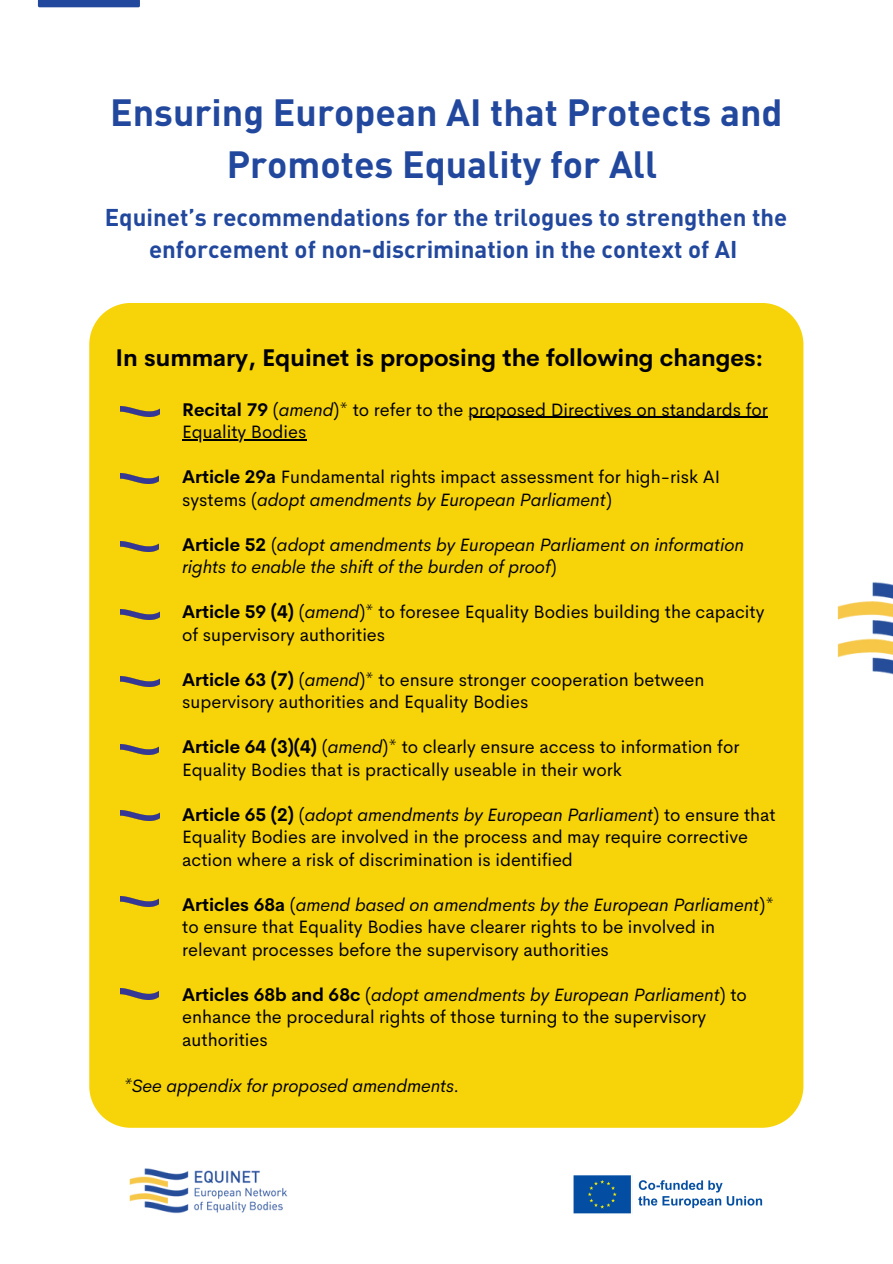
<style>
.page{position:relative;width:893px;height:1264px;background:#fff}
.page>*{position:absolute;margin:0;border:0;box-sizing:border-box;transform-origin:0 0}
.t1{font:700 37.5px/51.8px "DIN";color:#22489e;text-align:center}
.t2{font:700 24px/32.5px "DIN";color:#22489e;text-align:center}
.t3{font:700 23.7px "Cerebri Sans";color:#000}
.t4{font:18px/22.5px "Cerebri Sans";color:#000}
.t5{font:italic 18px/22.5px "Cerebri Sans";color:#000}
.s1{font-weight:700}
.s2{font-style:italic}
.s3{font-weight:700;font-style:normal}
.s4{font-style:normal}
</style>
<div class="page">
<div style="left:38px;top:0;width:102px;height:7px;background:#22489e;border-radius:2px"></div>
<div style="left:89px;top:303px;width:714px;height:824px;background:#f7d40a"></div>
<img style="left:837px;top:582px;width:55px;height:93px">
<hr style="left:468px;top:417px;width:300px;height:1px;background:#000">
<hr style="left:182px;top:439px;width:124px;height:1px;background:#000">
<img style="left:121px;top:407px;width:38px;height:10px">
<img style="left:120px;top:474px;width:38px;height:10px">
<img style="left:120px;top:541px;width:38px;height:10px">
<img style="left:121px;top:610px;width:38px;height:10px">
<img style="left:121px;top:676px;width:38px;height:10px">
<img style="left:120px;top:744px;width:38px;height:10px">
<img style="left:121px;top:810px;width:38px;height:10px">
<img style="left:120px;top:896px;width:38px;height:10px">
<img style="left:129px;top:1168px;width:159px;height:46px">
<img style="left:573px;top:1175px;width:190px;height:39px">
<img style="left:120px;top:988px;width:38px;height:11px">
<p class="t1" style="left:110px;top:85px;width:674px">Ensuring European AI that Protects and<br>Promotes Equality for All</p>
<p class="t2" style="left:105px;top:200px;width:684px">Equinet’s recommendations for the trilogues to strengthen the enforcement of non-discrimination in the context of AI</p>
<p class="t3" style="left:115px;top:342px;width:649px">In summary, Equinet is proposing the following changes:</p>
<p class="t4" style="left:182px;top:398px;width:587px"><span class="s1">Recital 79</span> (<span class="s2">amend</span>)* to refer to the proposed Directives on standards for<br>Equality Bodies</p>
<p class="t4" style="left:182px;top:465px;width:539px"><span class="s1">Article 29a</span> Fundamental rights impact assessment for high-risk AI systems (<span class="s2">adopt amendments by European Parliament</span>)</p>
<p class="t5" style="left:182px;top:533px;width:563px"><span class="s3">Article 52</span> <span class="s4">(</span>adopt amendments by European Parliament on information rights to enable the shift of the burden of proof<span class="s4">)</span></p>
<p class="t4" style="left:182px;top:600px;width:583px"><span class="s1">Article 59 (4)</span> (<span class="s2">amend</span>)* to foresee Equality Bodies building the capacity of supervisory authorities</p>
<p class="t4" style="left:182px;top:668px;width:523px"><span class="s1">Article 63 (7)</span> (<span class="s2">amend</span>)* to ensure stronger cooperation between supervisory authorities and Equality Bodies</p>
<p class="t4" style="left:182px;top:735px;width:558px"><span class="s1">Article 64 (3)(4)</span> (<span class="s2">amend</span>)* to clearly ensure access to information for<br>Equality Bodies that is practically useable in their work</p>
<p class="t4" style="left:182px;top:803px;width:595px"><span class="s1">Article 65 (2)</span> (<span class="s2">adopt amendments by European Parliament</span>) to ensure that<br>Equality Bodies are involved in the process and may require corrective action where a risk of discrimination is identified</p>
<p class="t4" style="left:182px;top:893px;width:593px"><span class="s1">Articles 68a</span> (<span class="s2">amend based on amendments by the European Parliament</span>)* to ensure that Equality Bodies have clearer rights to be involved in relevant processes before the supervisory authorities</p>
<p class="t4" style="left:182px;top:982px;width:566px"><span class="s1">Articles 68b and 68c</span> (<span class="s2">adopt amendments by European Parliament</span>) to enhance the procedural rights of those turning to the supervisory authorities</p>
<p class="t5" style="left:123px;top:1074px;width:338px">*See appendix for proposed amendments.</p>
</div>
